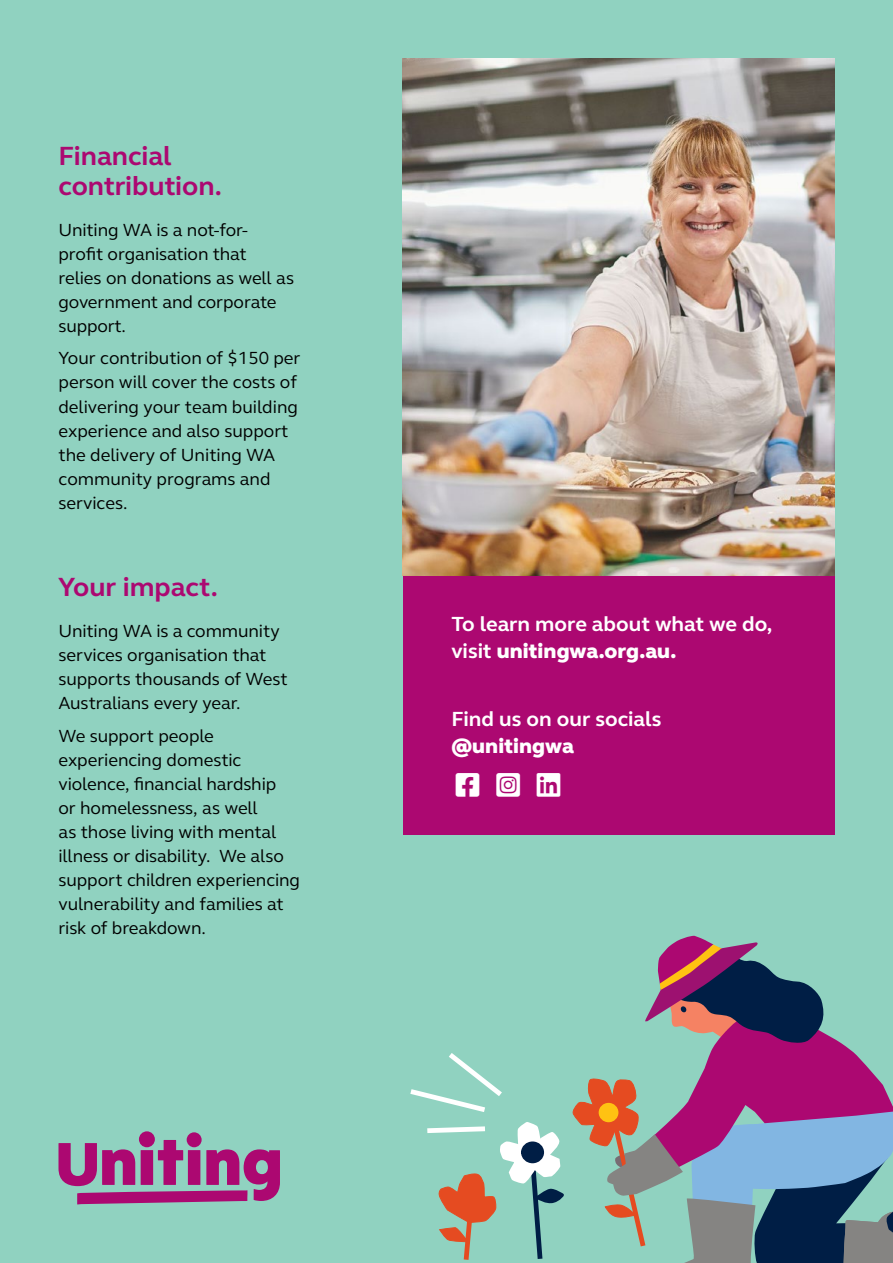
<style>
.page{position:relative;width:893px;height:1263px;background:#90d2c0}
.page>*{position:absolute;margin:0;border:0;box-sizing:border-box;transform-origin:0 0}
.body_copy{font:700 27px/30px "FS Elliot Pro";letter-spacing:-.005em;color:#ac0871}
.body_copy-2{font:700 21px/27px "FS Elliot Pro";color:#fff}
.body_copy-3{font:18px/24px "FS Elliot Pro";color:#000}
.s1{font-weight:800}
</style>
<div class="page">
<div style="left:403px;top:576px;width:431px;height:258px;background:#ac0871"></div>
<div style="left:139px;top:1131px;width:16px;height:16px;background:#ac0871;border-radius:50%"></div>
<div style="left:187px;top:1132px;width:15px;height:15px;background:#ac0871;border-radius:50%"></div>
<svg style="left:58px;top:1140px;width:222px;height:64px"></svg>
<img style="left:402px;top:58px;width:432px;height:518px">
<svg style="left:572px;top:936px;width:321px;height:327px"></svg>
<svg style="left:410px;top:1053px;width:154px;height:207px"></svg>
<p class="body_copy" style="left:58px;top:140px;width:165px">Financial contribution.</p>
<p class="body_copy-3" style="left:58px;top:217px;width:237px">Uniting WA is a not-for&shy;profit organisation that relies on donations as well as government and corporate support.</p>
<p class="body_copy-3" style="left:58px;top:346px;width:243px">Your contribution of $150 per person will cover the costs of delivering your team building experience and also support the delivery of Uniting WA community programs and services.</p>
<p class="body_copy" style="left:58px;top:571px;width:161px">Your impact.</p>
<p class="body_copy-3" style="left:58px;top:619px;width:231px">Uniting WA is a community services organisation that supports thousands of West<br>Australians every year.</p>
<p class="body_copy-3" style="left:59px;top:724px;width:243px">We support people experiencing domestic violence, financial hardship<br>or homelessness, as well<br>as those living with mental illness or disability. We also support children experiencing vulnerability and families at risk of breakdown.</p>
<p class="body_copy-2" style="left:451px;top:610px;width:323px">To learn more about what we do, visit <span class="s1">unitingwa.org.au.</span></p>
<p class="body_copy-2" style="left:451px;top:705px;width:212px">Find us on our socials <span class="s1">@unitingwa</span></p>
</div>
